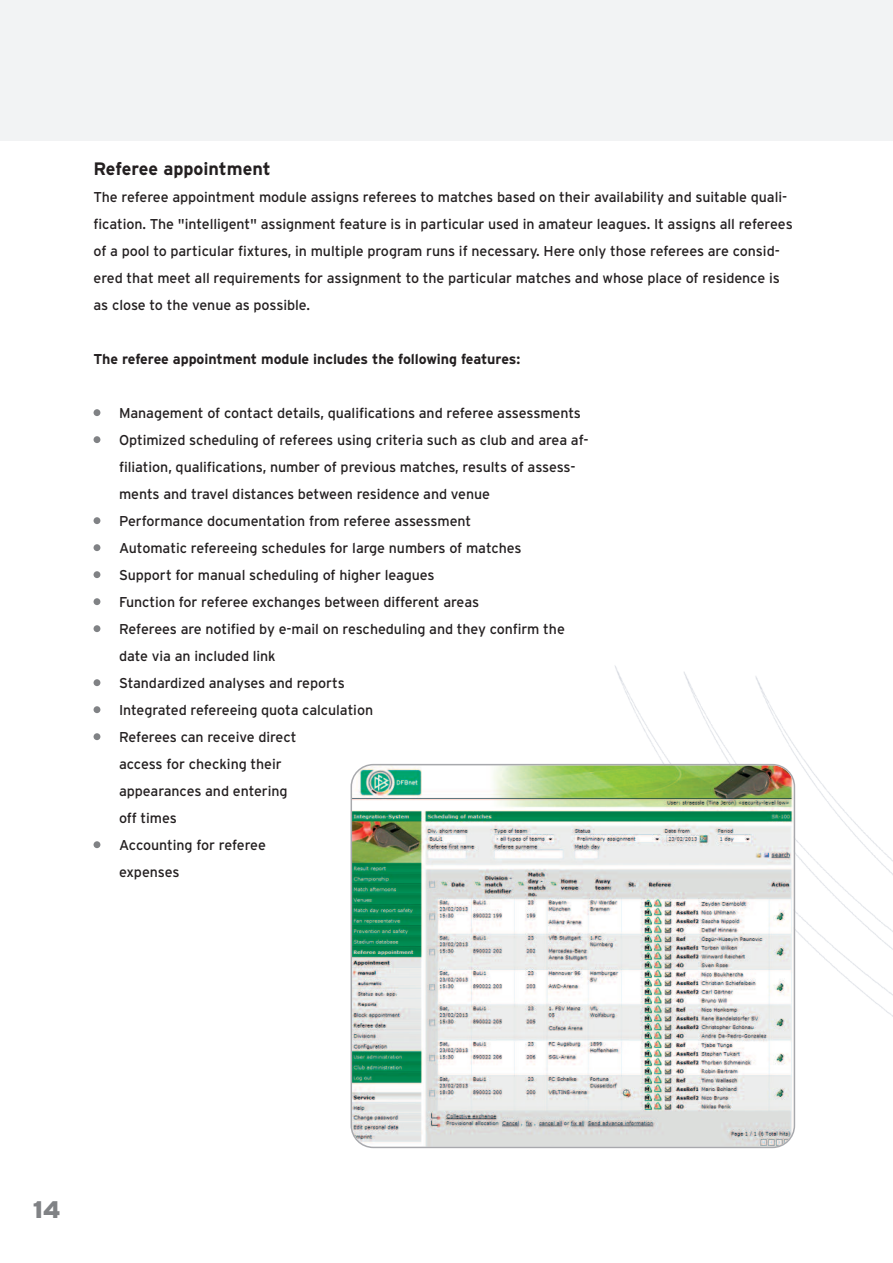
<style>
.page{position:relative;width:893px;height:1263px;background:#fff}
.page>*{position:absolute;margin:0;border:0;box-sizing:border-box;transform-origin:0 0}
.t1{font:900 24px "Interstate";color:#808285}
.t2{font:700 18px "Interstate";color:#231f20}
.t3{font:14.25px/27px "Interstate";letter-spacing:-.005em;color:#231f20}
.t4{font:700 14.25px "Interstate";letter-spacing:-.005em;color:#231f20}
</style>
<div class="page">
<div style="left:0;top:0;width:893px;height:140px;background:#f2f3f4"></div>
<img style="left:468px;top:666px;width:425px;height:483px">
<div style="left:94px;top:409px;width:6px;height:7px;background:#808285;border-radius:50%"></div>
<div style="left:94px;top:436px;width:6px;height:7px;background:#808285;border-radius:50%"></div>
<div style="left:94px;top:517px;width:6px;height:7px;background:#808285;border-radius:50%"></div>
<div style="left:94px;top:544px;width:6px;height:7px;background:#808285;border-radius:50%"></div>
<div style="left:94px;top:571px;width:6px;height:7px;background:#808285;border-radius:50%"></div>
<div style="left:94px;top:598px;width:6px;height:7px;background:#808285;border-radius:50%"></div>
<div style="left:94px;top:625px;width:6px;height:7px;background:#808285;border-radius:50%"></div>
<div style="left:94px;top:679px;width:6px;height:7px;background:#808285;border-radius:50%"></div>
<div style="left:94px;top:706px;width:6px;height:7px;background:#808285;border-radius:50%"></div>
<div style="left:94px;top:733px;width:6px;height:7px;background:#808285;border-radius:50%"></div>
<div style="left:94px;top:841px;width:6px;height:7px;background:#808285;border-radius:50%"></div>
<img style="left:351px;top:764px;width:444px;height:384px">
<p class="t2" style="left:94px;top:158px;width:179px">Referee appointment</p>
<p class="t3" style="left:94px;top:183px;width:701px">The referee appointment module assigns referees to matches based on their availability and suitable quali&shy;fication. The "intelligent" assignment feature is in particular used in amateur leagues. It assigns all referees of a pool to particular fixtures, in multiple program runs if necessary. Here only those referees are consid&shy;ered that meet all requirements for assignment to the particular matches and whose place of residence is as close to the venue as possible.</p>
<p class="t4" style="left:94px;top:350px;width:428px">The referee appointment module includes the following features:</p>
<p class="t3" style="left:119px;top:399px;width:471px">Management of contact details, qualifications and referee assessments Optimized scheduling of referees using criteria such as club and area af&shy;filiation, qualifications, number of previous matches, results of assess&shy;ments and travel distances between residence and venue<br>Performance documentation from referee assessment<br>Automatic refereeing schedules for large numbers of matches<br>Support for manual scheduling of higher leagues<br>Function for referee exchanges between different areas<br>Referees are notified by e-mail on rescheduling and they confirm the date via an included link<br>Standardized analyses and reports<br>Integrated refereeing quota calculation<br>Referees can receive direct<br>access for checking their<br>appearances and entering<br>off times<br>Accounting for referee<br>expenses</p>
<h1 class="t1" style="left:33px;top:1196px;width:29px">14</h1>
</div>
